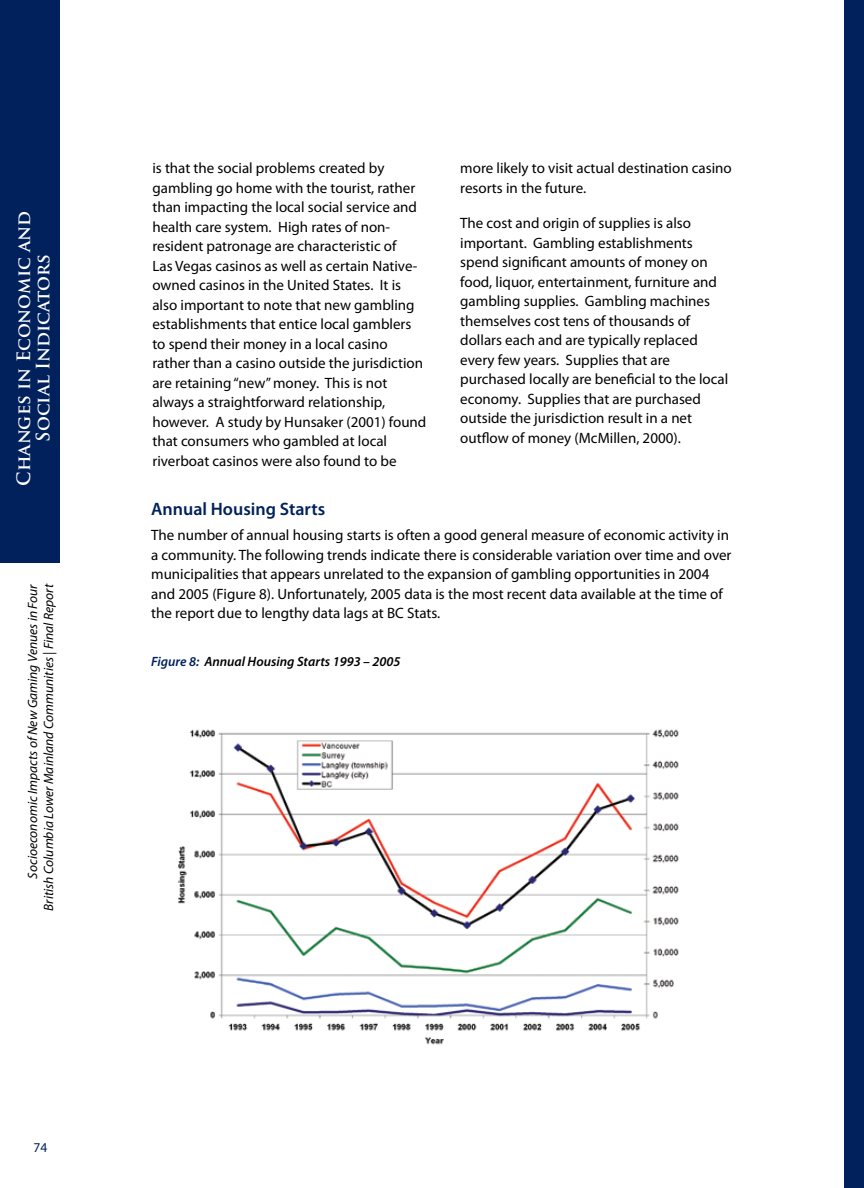
<style>
.page{position:relative;width:864px;height:1188px;background:#fff}
.page>*{position:absolute;margin:0;border:0;box-sizing:border-box;transform-origin:0 0}
.t1{font:700 18px/19.5px "Trajan Pro";color:#fff;text-align:center}
.t2{font:600 18px "Myriad Pro";color:#00215b}
.t3{font:15px/19.5px "Myriad Pro";color:#000}
.t4{font:italic 13.5px/16.2px "Myriad Pro";color:#000;text-align:right}
.t5{font:italic 600 13.5px "Myriad Pro";color:#000}
.t6{font:13.5px "Myriad Pro";color:#00215b}
.s1{color:#00215b}
</style>
<div class="page">
<div style="left:0;top:0;width:60px;height:562px;background:#00215b"></div>
<div style="left:844px;top:0;width:20px;height:1188px;background:#00215b"></div>
<img style="left:178px;top:729px;width:501px;height:316px">
<p class="t1" style="left:14px;top:486px;width:277px;rotate:-90deg">Changes in Economic and<br>Social Indicators</p>
<p class="t4" style="left:24px;top:911px;width:328px;rotate:-90deg">Socioeconomic Impacts of New Gaming Venues in Four<br>British Columbia Lower Mainland Communities | Final Report</p>
<p class="t6" style="left:34px;top:1140px;width:15px">74</p>
<p class="t3" style="left:152px;top:158px;width:276px">is that the social problems created by gambling go home with the tourist, rather than impacting the local social service and health care system. High rates of non&shy;resident patronage are characteristic of<br>Las Vegas casinos as well as certain Native&shy;owned casinos in the United States. It is also important to note that new gambling establishments that entice local gamblers to spend their money in a local casino rather than a casino outside the jurisdiction are retaining “new” money. This is not always a straightforward relationship, however. A study by Hunsaker (2001) found that consumers who gambled at local riverboat casinos were also found to be</p>
<p class="t3" style="left:460px;top:158px;width:273px">more likely to visit actual destination casino resorts in the future.</p>
<p class="t3" style="left:460px;top:213px;width:270px">The cost and origin of supplies is also important. Gambling establishments spend significant amounts of money on food, liquor, entertainment, furniture and gambling supplies. Gambling machines themselves cost tens of thousands of dollars each and are typically replaced every few years. Supplies that are purchased locally are beneficial to the local economy. Supplies that are purchased outside the jurisdiction result in a net outflow of money (McMillen, 2000).</p>
<p class="t2" style="left:151px;top:498px;width:176px">Annual Housing Starts</p>
<p class="t3" style="left:151px;top:525px;width:582px">The number of annual housing starts is often a good general measure of economic activity in a community. The following trends indicate there is considerable variation over time and over municipalities that appears unrelated to the expansion of gambling opportunities in 2004 and 2005 (Figure 8). Unfortunately, 2005 data is the most recent data available at the time of the report due to lengthy data lags at BC Stats.</p>
<p class="t5" style="left:151px;top:653px;width:251px"><span class="s1">Figure 8:</span> Annual Housing Starts 1993 – 2005</p>
</div>
